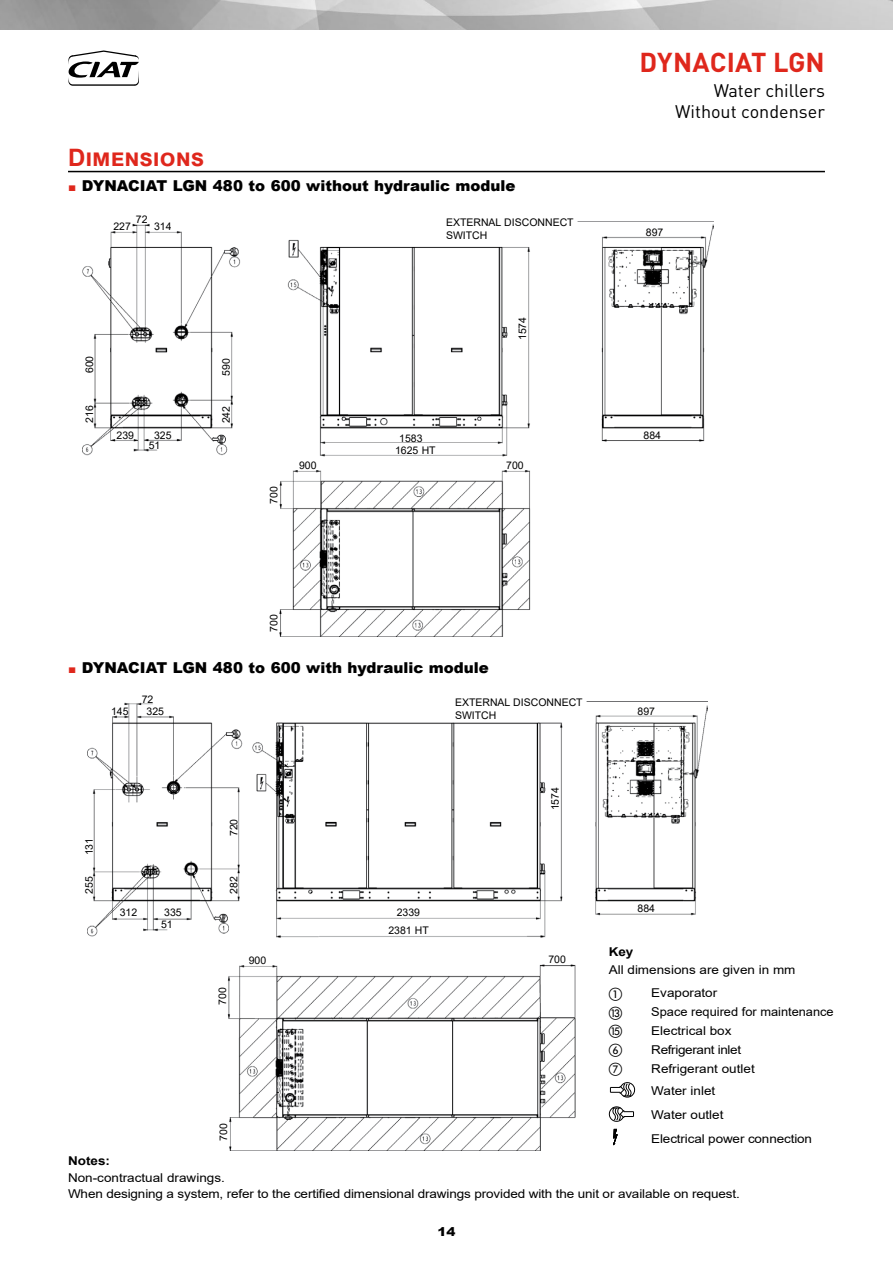
<style>
.page{position:relative;width:893px;height:1263px;background:#fff}
.page>*{position:absolute;margin:0;border:0;box-sizing:border-box;transform-origin:0 0}
.t1{font:700 27px "DIN Pro";letter-spacing:.01em;color:#df271c}
.t2{font:700 24px "Arial";color:#df271c}
.t3{font:18px/21.6px "DIN Pro";color:#000;text-align:right}
.t4{font:900 15px "Arial";color:#000}
.t5{font:12.15px/16.2px "Arial";letter-spacing:-.01em;color:#000;scale:1.11 1}
.t6{font:12.15px "Arial";letter-spacing:-.01em;color:#000;scale:1.06 1}
.t7{font:700 12.15px "Arial";color:#000;scale:1.11 1}
.t8{font:900 12.15px "Arial";color:#000;scale:1.11 1}
.t9{font:10.5px/12.6px "Arial";color:#000}
.s1{font-weight:400;font-size:12.15px;color:#df271c}
</style>
<div class="page">
<img style="left:0;top:0;width:893px;height:30px">
<svg style="left:68px;top:50px;width:71px;height:36px"></svg>
<img style="left:82px;top:221px;width:631px;height:416px">
<img style="left:88px;top:701px;width:620px;height:449px">
<svg style="left:610px;top:1082px;width:25px;height:15px"></svg>
<svg style="left:609px;top:1106px;width:25px;height:16px"></svg>
<svg style="left:613px;top:1128px;width:5px;height:18px"></svg>
<hr style="left:68px;top:171px;width:757px;height:1px;background:#000">
<svg style="left:609px;top:987px;width:13px;height:13px"></svg>
<svg style="left:609px;top:1006px;width:13px;height:13px"></svg>
<svg style="left:609px;top:1025px;width:13px;height:13px"></svg>
<svg style="left:609px;top:1044px;width:13px;height:13px"></svg>
<svg style="left:609px;top:1063px;width:13px;height:13px"></svg>
<h1 class="t1" style="left:639px;top:44px;width:187px">DYNACIAT LGN</h1>
<h2 class="t2" style="left:68px;top:141px;width:138px">Dimensions</h2>
<p class="t4" style="left:68px;top:175px;width:449px"><span class="s1">■</span> DYNACIAT LGN 480 to 600 without hydraulic module</p>
<p class="t9" style="left:136px;top:213px;width:13px">72</p>
<p class="t9" style="left:113px;top:220px;width:19px">227</p>
<p class="t9" style="left:154px;top:220px;width:19px">314</p>
<p class="t9" style="left:446px;top:216px;width:129px">EXTERNAL DISCONNECT<br>SWITCH</p>
<h3 class="t3" style="left:675px;top:79px;width:151px">Water chillers<br>Without condenser</h3>
<p class="t9" style="left:646px;top:226px;width:19px">897</p>
<p class="t9" style="left:83px;top:373px;width:19px;rotate:-90deg">600</p>
<p class="t9" style="left:220px;top:376px;width:19px;rotate:-90deg">590</p>
<p class="t9" style="left:83px;top:423px;width:19px;rotate:-90deg">216</p>
<p class="t9" style="left:220px;top:423px;width:19px;rotate:-90deg">242</p>
<p class="t9" style="left:516px;top:340px;width:25px;rotate:-90deg">1574</p>
<p class="t9" style="left:117px;top:429px;width:19px">239</p>
<p class="t9" style="left:154px;top:429px;width:19px">325</p>
<p class="t9" style="left:399px;top:432px;width:25px">1583</p>
<p class="t9" style="left:644px;top:429px;width:19px">884</p>
<p class="t9" style="left:149px;top:439px;width:13px">51</p>
<p class="t9" style="left:395px;top:444px;width:42px">1625 HT</p>
<p class="t9" style="left:267px;top:504px;width:19px;rotate:-90deg">700</p>
<p class="t9" style="left:299px;top:459px;width:19px">900</p>
<p class="t9" style="left:506px;top:459px;width:19px">700</p>
<p class="t9" style="left:267px;top:632px;width:19px;rotate:-90deg">700</p>
<p class="t4" style="left:68px;top:657px;width:422px"><span class="s1">■</span> DYNACIAT LGN 480 to 600 with hydraulic module</p>
<p class="t9" style="left:111px;top:705px;width:19px">145</p>
<p class="t9" style="left:142px;top:692px;width:13px">72</p>
<p class="t9" style="left:147px;top:705px;width:19px">325</p>
<p class="t9" style="left:455px;top:696px;width:129px">EXTERNAL DISCONNECT<br>SWITCH</p>
<p class="t9" style="left:227px;top:836px;width:19px;rotate:-90deg">720</p>
<p class="t9" style="left:83px;top:855px;width:19px;rotate:-90deg">131</p>
<p class="t9" style="left:83px;top:894px;width:19px;rotate:-90deg">255</p>
<p class="t9" style="left:227px;top:894px;width:19px;rotate:-90deg">282</p>
<p class="t9" style="left:120px;top:906px;width:19px">312</p>
<p class="t9" style="left:164px;top:906px;width:19px">335</p>
<p class="t9" style="left:397px;top:906px;width:25px">2339</p>
<p class="t9" style="left:161px;top:918px;width:13px">51</p>
<p class="t9" style="left:388px;top:924px;width:42px">2381 HT</p>
<p class="t9" style="left:549px;top:810px;width:25px;rotate:-90deg">1574</p>
<p class="t9" style="left:637px;top:705px;width:19px">897</p>
<p class="t9" style="left:637px;top:902px;width:19px">884</p>
<p class="t9" style="left:216px;top:1005px;width:19px;rotate:-90deg">700</p>
<p class="t9" style="left:249px;top:954px;width:19px">900</p>
<p class="t9" style="left:217px;top:1141px;width:19px;rotate:-90deg">700</p>
<p class="t9" style="left:548px;top:953px;width:19px">700</p>
<p class="t7" style="left:609px;top:943px;width:24px">Key</p>
<p class="t5" style="left:609px;top:962px;width:170px">All dimensions are given in mm</p>
<p class="t5" style="left:651px;top:985px;width:61px">Evaporator</p>
<p class="t6" style="left:651px;top:1003px;width:174px">Space required for maintenance</p>
<p class="t5" style="left:651px;top:1023px;width:74px">Electrical box</p>
<p class="t5" style="left:651px;top:1042px;width:82px">Refrigerant inlet</p>
<p class="t5" style="left:651px;top:1058px;width:95px;line-height:21.6px">Refrigerant outlet<br>Water inlet</p>
<p class="t5" style="left:651px;top:1102px;width:146px;line-height:23.9px">Water outlet<br>Electrical power connection</p>
<p class="t7" style="left:68px;top:1153px;width:39px">Notes:</p>
<p class="t5" style="left:68px;top:1169px;width:607px">Non-contractual drawings.<br>When designing a system, refer to the certified dimensional drawings provided with the unit or available on request.</p>
<p class="t8" style="left:437px;top:1223px;width:18px">14</p>
</div>
